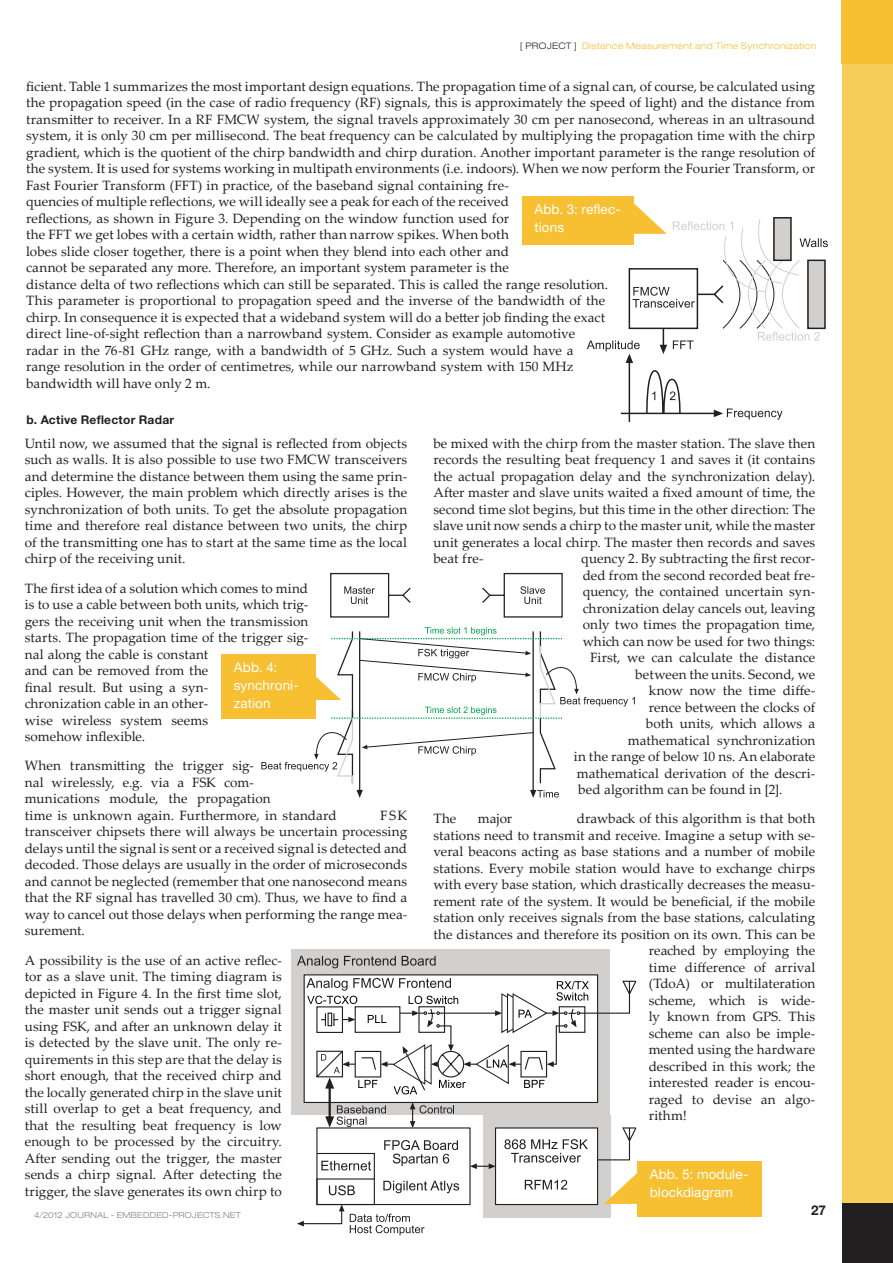
<style>
.page{position:relative;width:893px;height:1263px;background:#fff}
.page>*{position:absolute;margin:0;border:0;box-sizing:border-box;transform-origin:0 0}
.t1{font:13.5px/16.5px "Palatino Linotype";letter-spacing:.005em;color:#231f20;text-align:justify}
.t2{font:13.5px/18px "Helvetica Neue LT Std";letter-spacing:.01em;color:#fff}
.t3{font:700 13.5px "Helvetica Neue LT Std";color:#231f20}
.t4{font:700 12px "Helvetica Neue LT Std";letter-spacing:.02em;color:#231f20}
.t5{font:300 expanded 9px "Helvetica Neue LT Std";letter-spacing:.03em;color:#f7bf32}
.t6{font:300 expanded 8.25px "Helvetica Neue LT Std";letter-spacing:.025em;color:#808285}
.s1{color:#231f20}
</style>
<div class="page">
<div style="left:842px;top:64px;width:51px;height:1139px;background:#f7cd59"></div>
<div style="left:842px;top:0;width:51px;height:64px;background:#f7bf32"></div>
<div style="left:842px;top:1203px;width:51px;height:60px;background:#231f20"></div>
<hr style="left:629px;top:362px;width:1px;height:60px;background:#231f20">
<hr style="left:621px;top:413px;width:93px;height:1px;background:#231f20">
<svg style="left:714px;top:408px;width:68px;height:12px"></svg>
<svg style="left:645px;top:370px;width:37px;height:45px"></svg>
<svg style="left:330px;top:572px;width:81px;height:46px"></svg>
<svg style="left:482px;top:572px;width:81px;height:46px"></svg>
<hr style="left:359px;top:631px;width:1px;height:159px;background:#231f20">
<svg style="left:356px;top:790px;width:7px;height:8px"></svg>
<hr style="left:532px;top:631px;width:2px;height:159px;background:#231f20">
<svg style="left:530px;top:790px;width:29px;height:8px"></svg>
<svg style="left:291px;top:949px;width:319px;height:166px;background:#cdcccb"></svg>
<svg style="left:297px;top:956px;width:139px;height:12px;background:#a6a4a3"></svg>
<div style="left:522px;top:196px;width:112px;height:49px;background:#f7bf32"></div>
<svg style="left:587px;top:203px;width:241px;height:160px"></svg>
<div style="left:221px;top:654px;width:95px;height:65px;background:#f7bf32"></div>
<svg style="left:261px;top:627px;width:374px;height:157px"></svg>
<svg style="left:297px;top:978px;width:340px;height:257px"></svg>
<div style="left:637px;top:1161px;width:124px;height:55px;background:#f7bf32"></div>
<p class="t5" style="left:520px;top:40px;width:298px"><span class="s1">[ PROJECT ]</span> Distance Measurement and Time Synchronization</p>
<p class="t1" style="left:26px;top:77px;width:791px;text-align:left">ficient. Table 1 summarizes the most important design equations. The propagation time of a signal can, of course, be calculated using the propagation speed (in the case of radio frequency (RF) signals, this is approximately the speed of light) and the distance from transmitter to receiver. In a RF FMCW system, the signal travels approximately 30 cm per nanosecond, whereas in an ultrasound system, it is only 30 cm per millisecond. The beat frequency can be calculated by multiplying the propagation time with the chirp gradient, which is the quotient of the chirp bandwidth and chirp duration. Another important parameter is the range resolution of the system. It is used for systems working in multipath environments (i.e. indoors). When we now perform the Fourier Transform, or Fast Fourier Transform (FFT) in practice, of the baseband signal containing fre-<br>quencies of multiple reflections, we will ideally see a peak for each of the received<br>reflections, as shown in Figure 3. Depending on the window function used for<br>the FFT we get lobes with a certain width, rather than narrow spikes. When both<br>lobes slide closer together, there is a point when they blend into each other and<br>cannot be separated any more. Therefore, an important system parameter is the<br>distance delta of two reflections which can still be separated. This is called the range resolution.<br>This parameter is proportional to propagation speed and the inverse of the bandwidth of the<br>chirp. In consequence it is expected that a wideband system will do a better job finding the exact<br>direct line-of-sight reflection than a narrowband system. Consider as example automotive<br>radar in the 76-81 GHz range, with a bandwidth of 5 GHz. Such a system would have a<br>range resolution in the order of centimetres, while our narrowband system with 150 MHz<br>bandwidth will have only 2 m.</p>
<p class="t2" style="left:534px;top:200px;width:88px">Abb. 3: reflec&shy;tions</p>
<p class="t4" style="left:27px;top:412px;width:149px">b. Active Reflector Radar</p>
<p class="t1" style="left:25px;top:434px;width:384px">Until now, we assumed that the signal is reflected from objects such as walls. It is also possible to use two FMCW transceivers and determine the distance between them using the same prin&shy;ciples. However, the main problem which directly arises is the synchronization of both units. To get the absolute propagation time and therefore real distance between two units, the chirp of the transmitting one has to start at the same time as the local chirp of the receiving unit.</p>
<p class="t1" style="left:25px;top:579px;width:285px;text-align:left">The first idea of a solution which comes to mind is to use a cable between both units, which trig&shy;gers the receiving unit when the transmission starts. The propagation time of the trigger sig&shy;nal along the cable is constant<br>and can be removed from the<br>final result. But using a syn-<br>chronization cable in an other-<br>wise wireless system seems<br>somehow inflexible.</p>
<p class="t1" style="left:25px;top:757px;width:314px;text-align:left">When transmitting the trigger sig-<br>nal wirelessly, e.g. via a FSK com-<br>munications module, the propagation<br>time is unknown again. Furthermore, in standard</p>
<p class="t2" style="left:234px;top:658px;width:66px">Abb. 4: synchroni&shy;zation</p>
<p class="t1" style="left:25px;top:806px;width:384px;text-indent:355px">FSK transceiver chipsets there will always be uncertain processing delays until the signal is sent or a received signal is detected and decoded. Those delays are usually in the order of microseconds and cannot be neglected (remember that one nanosecond means that the RF signal has travelled 30 cm). Thus, we have to find a way to cancel out those delays when performing the range mea&shy;surement.</p>
<p class="t1" style="left:25px;top:951px;width:259px">A possibility is the use of an active reflec&shy;tor as a slave unit. The timing diagram is depicted in Figure 4. In the first time slot, the master unit sends out a trigger signal using FSK, and after an unknown delay it is detected by the slave unit. The only re&shy;quirements in this step are that the delay is short enough, that the received chirp and the locally generated chirp in the slave unit still overlap to get a beat frequency, and that the resulting beat frequency is low enough to be processed by the circuitry.<br>After sending out the trigger, the master sends a chirp signal. After detecting the trigger, the slave generates its own chirp to</p>
<p class="t1" style="left:433px;top:434px;width:383px">be mixed with the chirp from the master station. The slave then records the resulting beat frequency 1 and saves it (it contains the actual propagation delay and the synchronization delay).<br>After master and slave units waited a fixed amount of time, the second time slot begins, but this time in the other direction: The slave unit now sends a chirp to the master unit, while the master unit generates a local chirp. The master then records and saves beat fre-</p>
<p class="t1" style="left:581px;top:550px;width:235px">quency 2. By subtracting the first recor-</p>
<p class="t1" style="left:583px;top:566px;width:234px">ded from the second recorded beat fre-</p>
<p class="t1" style="left:583px;top:583px;width:234px">quency, the contained uncertain syn-</p>
<p class="t1" style="left:583px;top:599px;width:234px">chronization delay cancels out, leaving</p>
<p class="t1" style="left:583px;top:616px;width:234px">only two times the propagation time,</p>
<p class="t1" style="left:583px;top:632px;width:234px">which can now be used for two things:</p>
<p class="t1" style="left:590px;top:649px;width:227px">First, we can calculate the distance</p>
<p class="t1" style="left:635px;top:665px;width:181px">between the units. Second, we</p>
<p class="t1" style="left:649px;top:682px;width:168px">know now the time diffe-</p>
<p class="t1" style="left:649px;top:698px;width:168px">rence between the clocks of</p>
<p class="t1" style="left:646px;top:715px;width:171px">both units, which allows a</p>
<p class="t1" style="left:628px;top:731px;width:189px">mathematical synchronization</p>
<p class="t1" style="left:574px;top:748px;width:243px">in the range of below 10 ns. An elaborate</p>
<p class="t1" style="left:577px;top:764px;width:240px">mathematical derivation of the descri-</p>
<p class="t1" style="left:578px;top:781px;width:206px">bed algorithm can be found in [2].</p>
<p class="t1" style="left:433px;top:810px;width:25px">The</p>
<p class="t1" style="left:478px;top:810px;width:36px">major</p>
<p class="t1" style="left:577px;top:810px;width:240px">drawback of this algorithm is that both</p>
<p class="t1" style="left:433px;top:826px;width:383px">stations need to transmit and receive. Imagine a setup with se-</p>
<p class="t1" style="left:433px;top:843px;width:383px">veral beacons acting as base stations and a number of mobile</p>
<p class="t1" style="left:433px;top:859px;width:383px">stations. Every mobile station would have to exchange chirps</p>
<p class="t1" style="left:433px;top:876px;width:383px">with every base station, which drastically decreases the measu-</p>
<p class="t1" style="left:433px;top:892px;width:383px">rement rate of the system. It would be beneficial, if the mobile</p>
<p class="t1" style="left:433px;top:909px;width:383px">station only receives signals from the base stations, calculating</p>
<p class="t1" style="left:433px;top:925px;width:383px">the distances and therefore its position on its own. This can be</p>
<p class="t1" style="left:649px;top:942px;width:168px">reached by employing the</p>
<p class="t1" style="left:649px;top:958px;width:168px">time difference of arrival</p>
<p class="t1" style="left:649px;top:975px;width:168px">(TdoA) or multilateration</p>
<p class="t1" style="left:649px;top:991px;width:168px">scheme, which is wide-</p>
<p class="t1" style="left:649px;top:1008px;width:168px">ly known from GPS. This</p>
<p class="t1" style="left:649px;top:1024px;width:168px">scheme can also be imple-</p>
<p class="t1" style="left:649px;top:1041px;width:168px">mented using the hardware</p>
<p class="t1" style="left:649px;top:1057px;width:168px">described in this work; the</p>
<p class="t1" style="left:649px;top:1074px;width:168px">interested reader is encou-</p>
<p class="t1" style="left:649px;top:1090px;width:168px">raged to devise an algo-</p>
<p class="t1" style="left:649px;top:1107px;width:40px">rithm!</p>
<p class="t2" style="left:650px;top:1165px;width:100px">Abb. 5: module&shy;blockdiagram</p>
<p class="t6" style="left:34px;top:1210px;width:209px">4/2012 JOURNAL - EMBEDDED-PROJECTS.NET</p>
<p class="t3" style="left:811px;top:1202px;width:17px">27</p>
</div>
